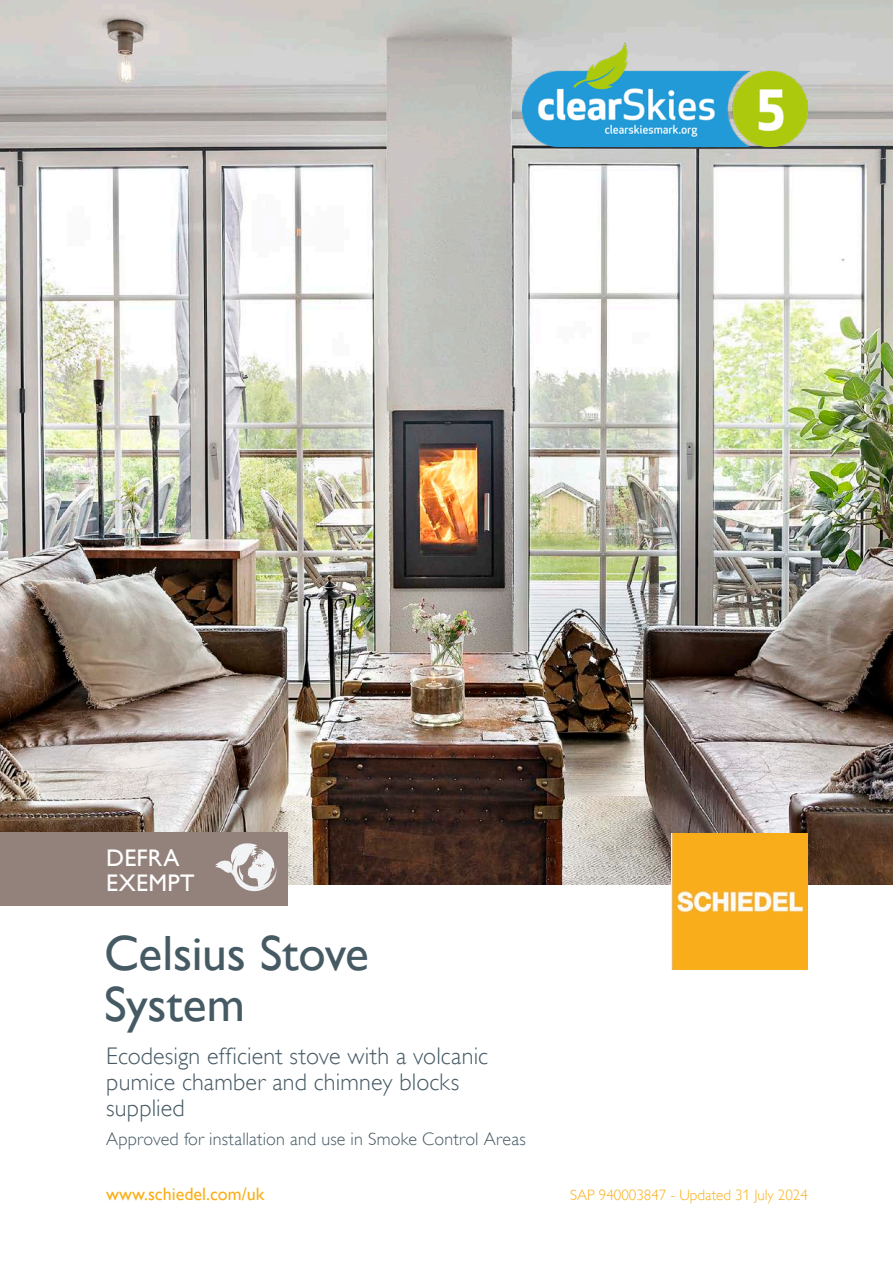
<style>
.page{position:relative;width:893px;height:1263px;background:#fff}
.page>*{position:absolute;margin:0;border:0;box-sizing:border-box;transform-origin:0 0}
.t1{font:49.5px "Gill Alt One";letter-spacing:-.005em;color:#465a64}
.t2{font:300 24px/26.2px "Gill Alt One";letter-spacing:.005em;color:#465a64}
.Heading{font:24px/25.5px "Gill Alt One";letter-spacing:.01em;color:#fff}
.t3{font:300 18px "Gill Alt One";letter-spacing:.01em;color:#465a64}
.t4{font:18px "Gill Alt One";color:#faaf18}
.t5{font:300 15px "Gill Alt One";color:#faaf18}
</style>
<div class="page">
<img style="left:0;top:0;width:893px;height:884px">
<div style="left:0;top:832px;width:288px;height:74px;background:#93827c"></div>
<img style="left:672px;top:833px;width:136px;height:136px">
<img style="left:522px;top:43px;width:286px;height:103px">
<svg style="left:215px;top:843px;width:62px;height:49px"></svg>
<p class="Heading" style="left:106px;top:845px;width:90px">DEFRA<br>EXEMPT</p>
<p class="t1" style="left:104px;top:924px;width:266px">Celsius Stove</p>
<p class="t1" style="left:104px;top:975px;width:142px">System</p>
<p class="t2" style="left:106px;top:1042px;width:383px">Ecodesign efficient stove with a volcanic pumice chamber and chimney blocks supplied</p>
<p class="t3" style="left:106px;top:1128px;width:421px">Approved for installation and use in Smoke Control Areas</p>
<p class="t4" style="left:106px;top:1184px;width:160px">www.schiedel.com/uk</p>
<p class="t5" style="left:570px;top:1186px;width:239px">SAP 940003847 - Updated 31 July 2024</p>
</div>
